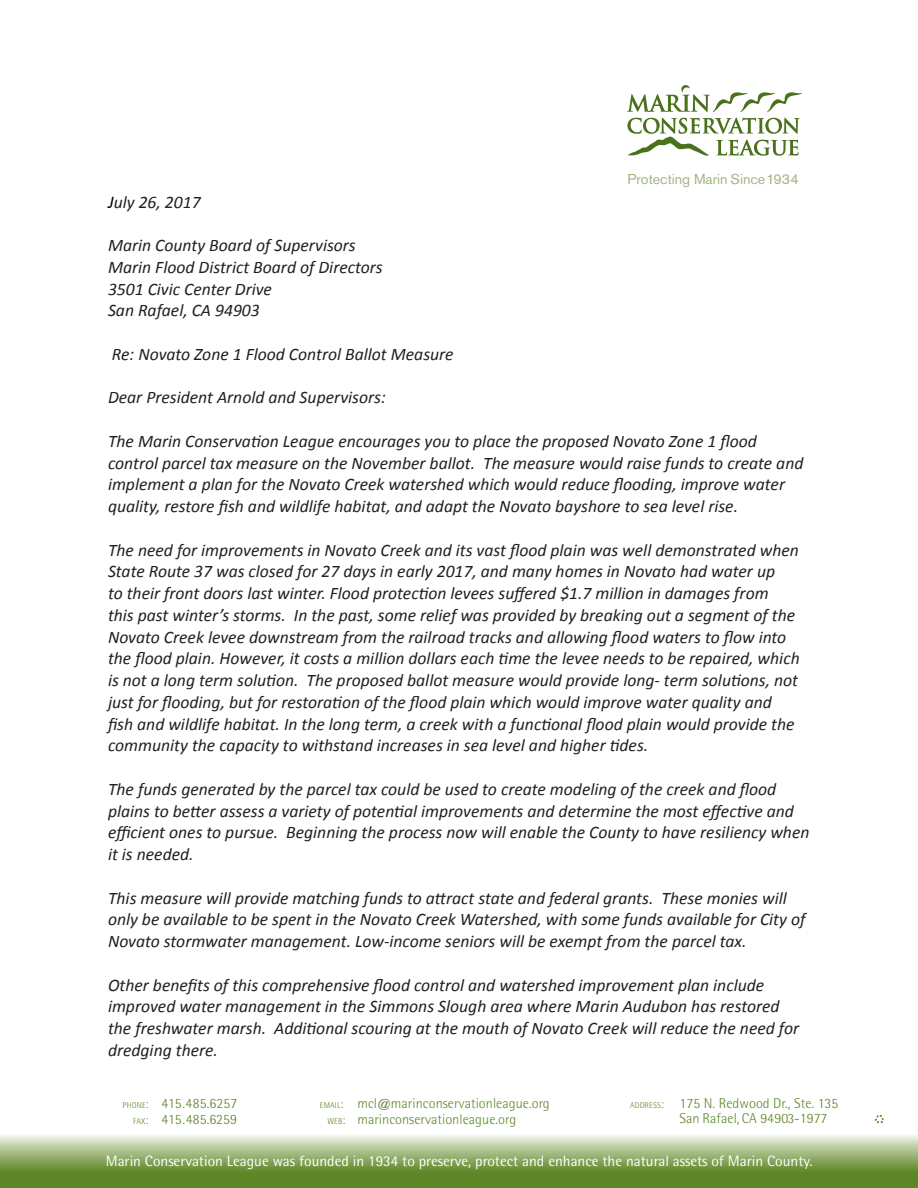
<style>
.page{position:relative;width:918px;height:1188px;background:#fff}
.page>*{position:absolute;margin:0;border:0;box-sizing:border-box;transform-origin:0 0}
.No_Spacing{font:italic 17.7px/21.8px "Calibri";color:#231f20}
.t1{font:15px "Rotis Semi Sans Std";color:#fff}
.t2{font:300 14.25px "Rotis Semi Sans Std";letter-spacing:.005em;color:#5c8727}
.t3{font:14.25px "Akzidenz Grotesk BE";color:#a2b585}
.s1{font-size:18px;color:#000}
.s2{font-size:8.4px}
.s3{font-size:12px}
</style>
<div class="page">
<svg style="left:627px;top:118px;width:173px;height:38px"></svg>
<svg style="left:627px;top:85px;width:175px;height:27px"></svg>
<svg style="left:0;top:1135px;width:918px;height:53px;background:#8fab69"></svg>
<svg style="left:875px;top:1114px;width:10px;height:10px"></svg>
<p class="t3" style="left:628px;top:170px;width:173px">Protecting Marin Since 1934</p>
<p class="No_Spacing" style="left:108px;top:190px;width:94px"><span class="s1">J</span>uly 26, 2017</p>
<p class="No_Spacing" style="left:108px;top:233px;width:249px">Marin County Board of Supervisors</p>
<p class="No_Spacing" style="left:108px;top:255px;width:276px">Marin Flood District Board of Directors</p>
<p class="No_Spacing" style="left:108px;top:277px;width:166px">3501 Civic Center Drive</p>
<p class="No_Spacing" style="left:108px;top:299px;width:153px">San Rafael, CA 94903</p>
<p class="No_Spacing" style="left:112px;top:342px;width:343px">Re: Novato Zone 1 Flood Control Ballot Measure</p>
<p class="No_Spacing" style="left:108px;top:386px;width:279px">Dear President Arnold and Supervisors:</p>
<p class="No_Spacing" style="left:108px;top:429px;width:697px">The Marin Conservation League encourages you to place the proposed Novato Zone 1 flood control parcel tax measure on the November ballot. The measure would raise funds to create and implement a plan for the Novato Creek watershed which would reduce flooding, improve water quality, restore fish and wildlife habitat, and adapt the Novato bayshore to sea level rise.</p>
<p class="No_Spacing" style="left:108px;top:538px;width:693px">The need for improvements in Novato Creek and its vast flood plain was well demonstrated when State Route 37 was closed for 27 days in early 2017, and many homes in Novato had water up<br>to their front doors last winter. Flood protection levees suffered $1.7 million in damages from<br>this past winter’s storms. In the past, some relief was provided by breaking out a segment of the Novato Creek levee downstream from the railroad tracks and allowing flood waters to flow into the flood plain. However, it costs a million dollars each time the levee needs to be repaired, which is not a long term solution. The proposed ballot measure would provide long- term solutions, not just for flooding, but for restoration of the flood plain which would improve water quality and fish and wildlife habitat. In the long term, a creek with a functional flood plain would provide the community the capacity to withstand increases in sea level and higher tides.</p>
<p class="No_Spacing" style="left:108px;top:777px;width:703px">The funds generated by the parcel tax could be used to create modeling of the creek and flood plains to better assess a variety of potential improvements and determine the most effective and efficient ones to pursue. Beginning the process now will enable the County to have resiliency when it is needed.</p>
<p class="No_Spacing" style="left:108px;top:886px;width:699px">This measure will provide matching funds to attract state and federal grants. These monies will only be available to be spent in the Novato Creek Watershed, with some funds available for City of<br>Novato stormwater management. Low-income seniors will be exempt from the parcel tax.</p>
<p class="No_Spacing" style="left:108px;top:973px;width:693px">Other benefits of this comprehensive flood control and watershed improvement plan include improved water management in the Simmons Slough area where Marin Audubon has restored the freshwater marsh. Additional scouring at the mouth of Novato Creek will reduce the need for dredging there.</p>
<p class="t2" style="left:630px;top:1095px;width:210px"><span class="s2">ADDRESS</span><span class="s3">:</span> 175 N. Redwood Dr., Ste. 135</p>
<p class="t2" style="left:680px;top:1110px;width:149px">San Rafael, CA 94903-1977</p>
<p class="t2" style="left:320px;top:1095px;width:231px"><span class="s2">EMAIL</span><span class="s3">:</span> mcl@marinconservationleague.org</p>
<p class="t2" style="left:327px;top:1111px;width:190px"><span class="s2">WEB</span><span class="s3">:</span> marinconservationleague.org</p>
<p class="t2" style="left:123px;top:1095px;width:116px"><span class="s2">PHONE</span><span class="s3">:</span> 415.485.6257</p>
<p class="t2" style="left:133px;top:1111px;width:105px"><span class="s2">FAX</span><span class="s3">:</span> 415.485.6259</p>
<p class="t1" style="left:106px;top:1152px;width:708px">Marin Conservation League was founded in 1934 to preserve, protect and enhance the natural assets of Marin County.</p>
</div>
